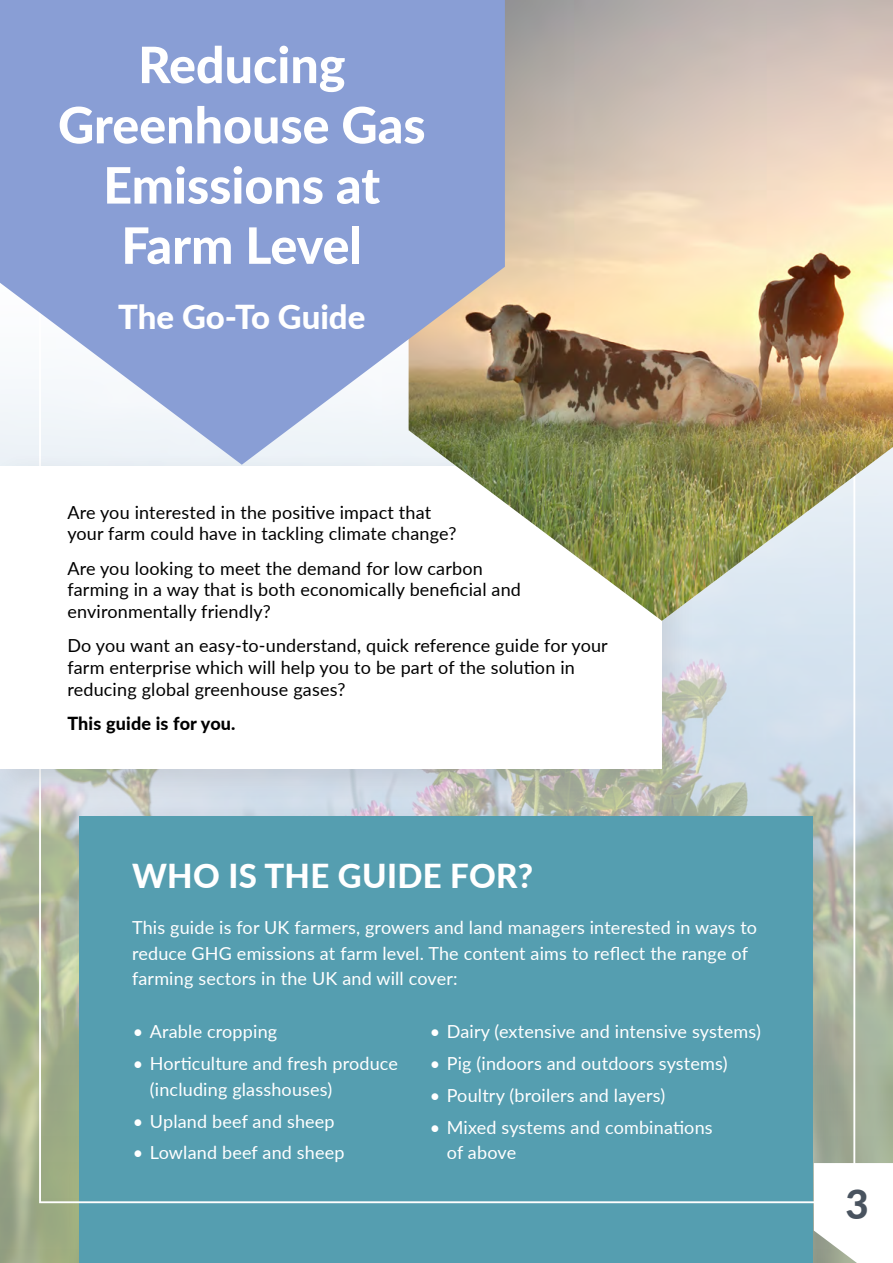
<style>
.page{position:relative;width:893px;height:1263px;background:#fff}
.page>*{position:absolute;margin:0;border:0;box-sizing:border-box;transform-origin:0 0}
.t1{font:800 50.25px/60.2px "Lato";color:#fff;text-align:center}
.t2{font:800 40.2px "Lato";color:#49535f}
.t3{font:800 33px "Lato";letter-spacing:.01em;color:#fff}
.t4{font:18px/25.5px "Lato";letter-spacing:.01em;color:#fff}
.t5{font:18px/21.6px "Lato";letter-spacing:.01em;color:#000}
.t6{font:800 18px "Lato";letter-spacing:.01em;color:#000}
</style>
<div class="page">
<img style="left:0;top:621px;width:893px;height:642px">
<div style="left:66px;top:803px;width:782px;height:460px;background:#49535f;opacity:.15"></div>
<div style="left:79px;top:816px;width:734px;height:447px;background:#559eb0"></div>
<svg style="left:814px;top:1163px;width:79px;height:100px"></svg>
<div style="left:0;top:452px;width:695px;height:351px;background:#49535f;opacity:.15"></div>
<div style="left:0;top:466px;width:661px;height:303px;background:#fff"></div>
<img style="left:409px;top:0;width:484px;height:621px">
<svg style="left:0;top:0;width:505px;height:465px;fill:#899ed5"></svg>
<h1 class="t1" style="left:58px;top:33px;width:369px">Reducing<br>Greenhouse Gas<br>Emissions at<br>Farm Level</h1>
<h3 class="t3" style="left:118px;top:292px;width:249px">The Go-To Guide</h3>
<p class="t5" style="left:67px;top:501px;width:391px">Are you interested in the positive impact that your farm could have in tackling climate change?</p>
<p class="t5" style="left:67px;top:557px;width:455px">Are you looking to meet the demand for low carbon farming in a way that is both economically beneficial and environmentally friendly?</p>
<p class="t5" style="left:67px;top:634px;width:542px">Do you want an easy-to-understand, quick reference guide for your farm enterprise which will help you to be part of the solution in reducing global greenhouse gases?</p>
<p class="t6" style="left:67px;top:710px;width:170px">This guide is for you.</p>
<h3 class="t3" style="left:132px;top:851px;width:403px">WHO IS THE GUIDE FOR?</h3>
<p class="t4" style="left:132px;top:914px;width:627px">This guide is for UK farmers, growers and land managers interested in ways to reduce GHG emissions at farm level. The content aims to reflect the range of farming sectors in the UK and will cover:</p>
<p class="t4" style="left:133px;top:1018px;width:146px">• Arable cropping</p>
<p class="t4" style="left:150px;top:1050px;width:250px;text-indent:-17px">• Horticulture and fresh produce (including glasshouses)</p>
<p class="t4" style="left:133px;top:1107px;width:203px">• Upland beef and sheep</p>
<p class="t4" style="left:133px;top:1139px;width:213px">• Lowland beef and sheep</p>
<p class="t4" style="left:430px;top:1018px;width:332px">• Dairy (extensive and intensive systems)</p>
<p class="t4" style="left:430px;top:1050px;width:299px">• Pig (indoors and outdoors systems)</p>
<p class="t4" style="left:430px;top:1082px;width:237px">• Poultry (broilers and layers)</p>
<p class="t4" style="left:447px;top:1114px;width:267px;text-indent:-17px">• Mixed systems and combinations of above</p>
<h2 class="t2" style="left:846px;top:1175px;width:25px">3</h2>
</div>
